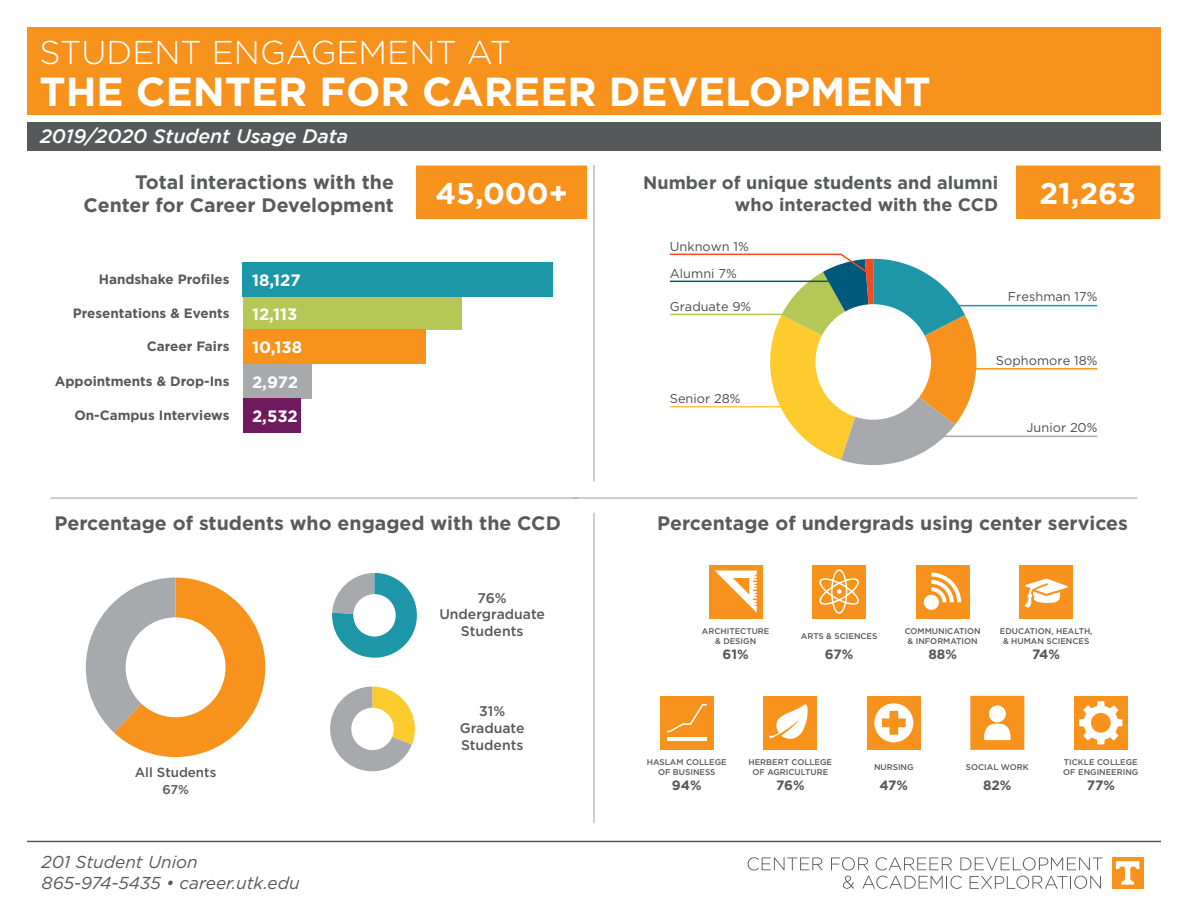
<style>
.page{position:relative;width:1188px;height:918px;background:#fff}
.page>*{position:absolute;margin:0;border:0;box-sizing:border-box;transform-origin:0 0}
.t1{font:700 40.5px "Gotham";color:#fff}
.t2{font:300 33px "Gotham";color:#fff}
.t3{font:700 30px "Gotham";color:#fff}
.t4{font:700 19.5px/23.4px "Gotham";color:#595a5b;text-align:right}
.t5{font:italic 500 19.5px "Gotham";color:#fff}
.t6{font:700 18px/21.6px "Gotham";color:#595a5b;text-align:right}
.t7{font:italic 17.25px/20.7px "Gotham";color:#57585a}
.t8{font:700 16.5px "Gotham";color:#fff}
.t9{font:500 13.95px/16.8px "Gotham";color:#57585a;text-align:center}
.t10{font:700 13.5px "Gotham";color:#57585a}
.t11{font:500 13.35px "Gotham";color:#57585a}
.t12{font:12.75px "Gotham";color:#4b4c4d}
.t13{font:500 12.75px "Gotham";color:#57585a}
.t14{font:500 8.25px/9.9px "Gotham";color:#57585a;text-align:center}
</style>
<div class="page">
<div style="left:1016px;top:165px;width:145px;height:54px;background:#f7931d"></div>
<div style="left:416px;top:165px;width:170px;height:54px;background:#f7931d"></div>
<div style="left:243px;top:263px;width:310px;height:34px;background:#1d97a8"></div>
<div style="left:763px;top:696px;width:54px;height:54px;background:#f7931d"></div>
<svg style="left:769px;top:704px;width:39px;height:35px"></svg>
<div style="left:1074px;top:696px;width:54px;height:54px;background:#f7931d"></div>
<svg style="left:1079px;top:701px;width:43px;height:43px"></svg>
<div style="left:867px;top:696px;width:54px;height:54px;background:#f7931d"></div>
<svg style="left:874px;top:703px;width:39px;height:39px"></svg>
<svg style="left:970px;top:696px;width:54px;height:54px"></svg>
<div style="left:660px;top:696px;width:54px;height:54px;background:#f7931d"></div>
<hr style="left:667px;top:737px;width:40px;height:4px;background:#fff">
<svg style="left:666px;top:704px;width:41px;height:29px"></svg>
<div style="left:916px;top:565px;width:54px;height:54px;background:#f7931d"></div>
<svg style="left:931px;top:573px;width:30px;height:29px"></svg>
<div style="left:924px;top:595px;width:15px;height:15px;background:#fff;border-radius:50%"></div>
<div style="left:709px;top:565px;width:54px;height:54px;background:#f7931d"></div>
<svg style="left:715px;top:571px;width:42px;height:42px"></svg>
<div style="left:812px;top:565px;width:54px;height:54px;background:#f7931d"></div>
<div style="left:831px;top:569px;width:16px;height:45px;border:2px solid #fff;border-radius:50%"></div>
<svg style="left:819px;top:575px;width:40px;height:33px"></svg>
<div style="left:1019px;top:565px;width:54px;height:54px;background:#f7931d"></div>
<svg style="left:1024px;top:579px;width:44px;height:29px"></svg>
<div style="left:27px;top:27px;width:1134px;height:88px;background:#f7931d"></div>
<div style="left:27px;top:122px;width:1134px;height:29px;background:#57585a"></div>
<hr style="left:27px;top:841px;width:1134px;height:1px;background:#57585a">
<div style="left:243px;top:364px;width:68px;height:35px;background:#a8a9ad"></div>
<div style="left:243px;top:297px;width:218px;height:33px;background:#b5c855"></div>
<div style="left:243px;top:399px;width:57px;height:34px;background:#6f195e"></div>
<div style="left:243px;top:330px;width:182px;height:34px;background:#f7931d"></div>
<hr style="left:593px;top:513px;width:2px;height:310px;background:#a8a9ad">
<hr style="left:593px;top:165px;width:2px;height:316px;background:#a8a9ad">
<hr style="left:51px;top:498px;width:527px;height:1px;background:#a8a9ad">
<hr style="left:573px;top:498px;width:564px;height:1px;background:#a8a9ad">
<svg style="left:748px;top:857px;width:75px;height:14px"></svg>
<div style="left:1112px;top:857px;width:31px;height:32px;background:#f7931d"></div>
<svg style="left:1116px;top:861px;width:23px;height:24px"></svg>
<svg style="left:831px;top:857px;width:272px;height:32px"></svg>
<hr style="left:919px;top:305px;width:178px;height:1px;background:#1d97a8">
<hr style="left:948px;top:368px;width:149px;height:2px;background:#f7931d">
<svg style="left:669px;top:253px;width:307px;height:212px"></svg>
<hr style="left:895px;top:436px;width:202px;height:1px;background:#a8a9ad">
<svg style="left:86px;top:578px;width:179px;height:179px"></svg>
<div style="left:126px;top:617px;width:99px;height:100px;background:#fff;border-radius:50%"></div>
<svg style="left:332px;top:573px;width:36px;height:36px"></svg>
<svg style="left:332px;top:573px;width:85px;height:85px;background:#429daa"></svg>
<div style="left:353px;top:594px;width:43px;height:43px;background:#fff;border-radius:50%"></div>
<svg style="left:330px;top:687px;width:85px;height:84px"></svg>
<div style="left:351px;top:708px;width:43px;height:42px;background:#fff;border-radius:50%"></div>
<h2 class="t2" style="left:40px;top:34px;width:473px">STUDENT ENGAGEMENT AT</h2>
<h1 class="t1" style="left:40px;top:68px;width:893px">THE CENTER FOR CAREER DEVELOPMENT</h1>
<h3 class="t5" style="left:40px;top:125px;width:310px">2019/2020 Student Usage Data</h3>
<h3 class="t4" style="left:84px;top:170px;width:312px">Total interactions with the<br>Center for Career Development</h3>
<h3 class="t3" style="left:436px;top:176px;width:134px">45,000+</h3>
<h3 class="t10" style="left:99px;top:271px;width:132px">Handshake Profiles</h3>
<h3 class="t8" style="left:252px;top:271px;width:50px">18,127</h3>
<h3 class="t10" style="left:73px;top:305px;width:158px">Presentations &amp; Events</h3>
<h3 class="t8" style="left:252px;top:304px;width:47px">12,113</h3>
<h3 class="t10" style="left:147px;top:338px;width:84px">Career Fairs</h3>
<h3 class="t8" style="left:252px;top:338px;width:52px">10,138</h3>
<h3 class="t10" style="left:55px;top:373px;width:176px">Appointments &amp; Drop-Ins</h3>
<h3 class="t8" style="left:252px;top:372px;width:48px">2,972</h3>
<h3 class="t10" style="left:74px;top:407px;width:157px">On-Campus Interviews</h3>
<h3 class="t8" style="left:252px;top:406px;width:47px">2,532</h3>
<h3 class="t4" style="left:54px;top:511px;width:508px">Percentage of students who engaged with the CCD</h3>
<h3 class="t9" style="left:439px;top:589px;width:107px">76%<br>Undergraduate<br>Students</h3>
<h3 class="t11" style="left:135px;top:764px;width:83px">All Students</h3>
<h3 class="t13" style="left:163px;top:781px;width:28px">67%</h3>
<h3 class="t7" style="left:42px;top:852px;width:260px">201 Student Union<br>865-974-5435 • career.utk.edu</h3>
<h3 class="t9" style="left:460px;top:703px;width:66px">31%<br>Graduate<br>Students</h3>
<h3 class="t6" style="left:643px;top:171px;width:356px">Number of unique students and alumni who interacted with the CCD</h3>
<h3 class="t3" style="left:1039px;top:176px;width:98px">21,263</h3>
<h3 class="t12" style="left:670px;top:238px;width:80px">Unknown 1%</h3>
<h3 class="t12" style="left:670px;top:265px;width:68px">Alumni 7%</h3>
<h3 class="t12" style="left:670px;top:299px;width:83px">Graduate 9%</h3>
<h3 class="t12" style="left:670px;top:390px;width:72px">Senior 28%</h3>
<h3 class="t12" style="left:1008px;top:289px;width:91px">Freshman 17%</h3>
<h3 class="t12" style="left:996px;top:352px;width:103px">Sophomore 18%</h3>
<h3 class="t12" style="left:1027px;top:420px;width:72px">Junior 20%</h3>
<h3 class="t4" style="left:657px;top:511px;width:472px">Percentage of undergrads using center services</h3>
<p class="t14" style="left:702px;top:626px;width:69px">ARCHITECTURE &amp; DESIGN</p>
<h3 class="t10" style="left:723px;top:646px;width:28px">61%</h3>
<p class="t14" style="left:801px;top:631px;width:78px">ARTS &amp; SCIENCES</p>
<h3 class="t10" style="left:825px;top:646px;width:30px">67%</h3>
<p class="t14" style="left:905px;top:626px;width:77px">COMMUNICATION &amp; INFORMATION</p>
<h3 class="t10" style="left:928px;top:646px;width:30px">88%</h3>
<p class="t14" style="left:1000px;top:626px;width:94px">EDUCATION, HEALTH, &amp; HUMAN SCIENCES</p>
<h3 class="t10" style="left:1032px;top:646px;width:30px">74%</h3>
<p class="t14" style="left:647px;top:757px;width:81px">HASLAM COLLEGE<br>OF BUSINESS</p>
<h3 class="t10" style="left:672px;top:777px;width:31px">94%</h3>
<p class="t14" style="left:749px;top:757px;width:85px">HERBERT COLLEGE<br>OF AGRICULTURE</p>
<h3 class="t10" style="left:776px;top:777px;width:30px">76%</h3>
<p class="t14" style="left:874px;top:762px;width:41px">NURSING</p>
<h3 class="t10" style="left:879px;top:777px;width:30px">47%</h3>
<p class="t14" style="left:966px;top:762px;width:64px">SOCIAL WORK</p>
<h3 class="t10" style="left:983px;top:777px;width:30px">82%</h3>
<p class="t14" style="left:1063px;top:757px;width:77px;text-align:left">TICKLE COLLEGE<br>OF ENGINEERING</p>
<h3 class="t10" style="left:1087px;top:777px;width:30px">77%</h3>
</div>
